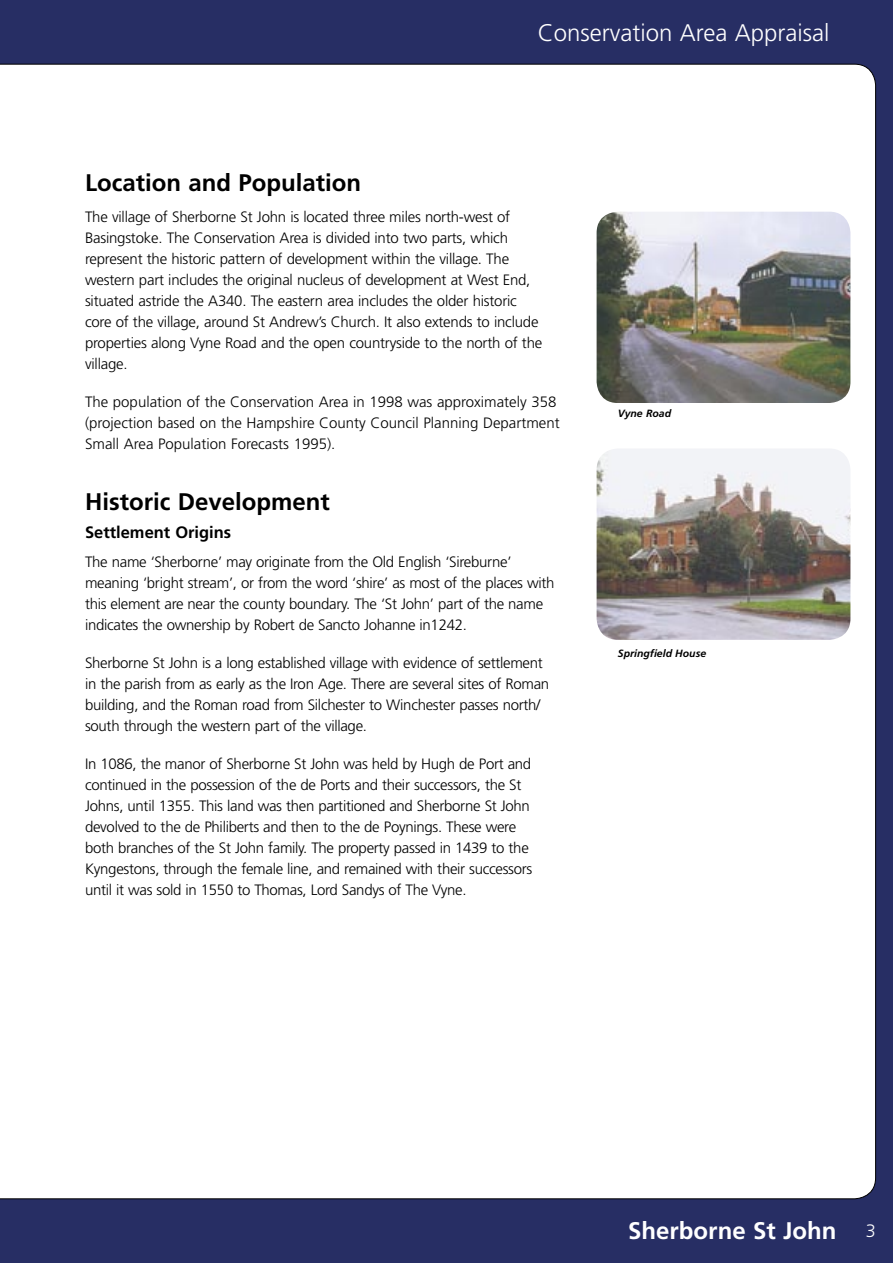
<style>
.page{position:relative;width:893px;height:1263px;background:#272e64}
.page>*{position:absolute;margin:0;border:0;box-sizing:border-box;transform-origin:0 0}
._1__Title{font:700 24px "Frutiger LT";color:#000}
.t1{font:300 24px "Frutiger LT";color:#fff}
.t2{font:700 24px "Frutiger LT";color:#fff}
.t3{font:300 18px "Frutiger LT";color:#fff}
._2__Sub_Head{font:700 16.5px "Frutiger LT";color:#000}
._1_Body{font:300 15px/21px "Frutiger LT";letter-spacing:-.02em;color:#000}
._1_Body-2{font:300 15px/21px "Frutiger LT";color:#000}
.captions{font:italic 700 10.5px "Frutiger LT";color:#000}
</style>
<div class="page">
<div style="left:0;top:63px;width:876px;height:1136px;background:#fff"></div>
<img style="left:597px;top:212px;width:253px;height:190px">
<img style="left:597px;top:448px;width:253px;height:192px">
<p class="t1" style="left:538px;top:19px;width:293px">Conservation Area Appraisal</p>
<p class="_1__Title" style="left:85px;top:168px;width:278px">Location and Population</p>
<p class="_1_Body" style="left:85px;top:207px;width:459px">The village of Sherborne St John is located three miles north-west of Basingstoke. The Conservation Area is divided into two parts, which represent the historic pattern of development within the village. The western part includes the original nucleus of development at West End, situated astride the A340. The eastern area includes the older historic core of the village, around St Andrew’s Church. It also extends to include properties along Vyne Road and the open countryside to the north of the village.</p>
<p class="_1_Body-2" style="left:85px;top:392px;width:476px">The population of the Conservation Area in 1998 was approximately 358 (projection based on the Hampshire County Council Planning Department<br>Small Area Population Forecasts 1995).</p>
<p class="_1__Title" style="left:85px;top:488px;width:246px">Historic Development</p>
<p class="_2__Sub_Head" style="left:85px;top:522px;width:148px">Settlement Origins</p>
<p class="_1_Body" style="left:85px;top:552px;width:471px">The name ‘Sherborne’ may originate from the Old English ‘Sireburne’ meaning ‘bright stream’, or from the word ‘shire’ as most of the places with this element are near the county boundary. The ‘St John’ part of the name indicates the ownership by Robert de Sancto Johanne in1242.</p>
<p class="_1_Body" style="left:85px;top:653px;width:466px">Sherborne St John is a long established village with evidence of settlement in the parish from as early as the Iron Age. There are several sites of Roman building, and the Roman road from Silchester to Winchester passes north/ south through the western part of the village.</p>
<p class="_1_Body" style="left:85px;top:754px;width:449px">In 1086, the manor of Sherborne St John was held by Hugh de Port and continued in the possession of the de Ports and their successors, the St Johns, until 1355. This land was then partitioned and Sherborne St John devolved to the de Philiberts and then to the de Poynings. These were both branches of the St John family. The property passed in 1439 to the Kyngestons, through the female line, and remained with their successors until it was sold in 1550 to Thomas, Lord Sandys of The Vyne.</p>
<p class="captions" style="left:618px;top:408px;width:55px">Vyne Road</p>
<p class="captions" style="left:618px;top:647px;width:90px">Springfield House</p>
<p class="t2" style="left:628px;top:1216px;width:210px">Sherborne St John</p>
<p class="t3" style="left:866px;top:1220px;width:12px">3</p>
</div>
